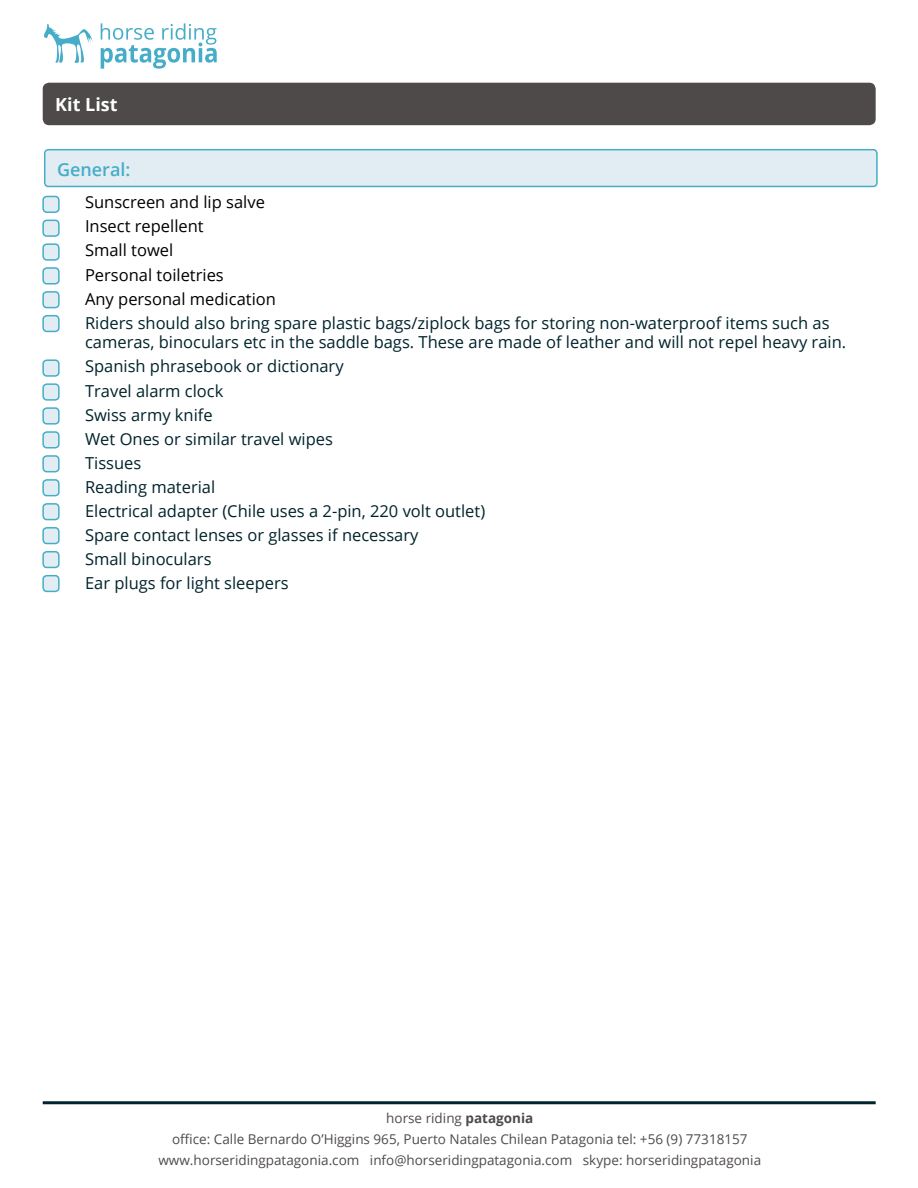
<style>
.page{position:relative;width:918px;height:1188px;background:#fff}
.page>*{position:absolute;margin:0;border:0;box-sizing:border-box;transform-origin:0 0}
.t1{font:600 18px "Open Sans";color:#46adc8}
.t2{font:700 18px "Open Sans";color:#fff}
.t3{font:16.5px/24px "Open Sans";color:#00232c}
.t4{font:16.5px/24px "Open Sans";color:#000}
.t5{font:13.5px/21px "Open Sans";color:#4f4a4a;text-align:center}
.s1{font-weight:700}
</style>
<div class="page">
<hr style="left:43px;top:1101px;width:833px;height:3px;background:#00232c">
<svg style="left:44px;top:24px;width:49px;height:39px"></svg>
<svg style="left:101px;top:23px;width:116px;height:46px"></svg>
<div style="left:43px;top:83px;width:833px;height:42px;background:#4f4a4a;border-radius:6px"></div>
<div style="left:43px;top:196px;width:16px;height:16px;background:#e2edf3;border-radius:4px"></div>
<div style="left:42px;top:196px;width:18px;height:17px;border:2px solid #46adc8;border-radius:4px"></div>
<div style="left:43px;top:220px;width:16px;height:16px;background:#e2edf3;border-radius:4px"></div>
<div style="left:42px;top:220px;width:18px;height:17px;border:2px solid #46adc8;border-radius:4px"></div>
<div style="left:43px;top:244px;width:16px;height:16px;background:#e2edf3;border-radius:4px"></div>
<div style="left:42px;top:243px;width:18px;height:18px;border:2px solid #46adc8;border-radius:4px"></div>
<div style="left:43px;top:268px;width:16px;height:16px;background:#e2edf3;border-radius:4px"></div>
<div style="left:42px;top:267px;width:18px;height:18px;border:2px solid #46adc8;border-radius:4px"></div>
<div style="left:43px;top:292px;width:16px;height:16px;background:#e2edf3;border-radius:4px"></div>
<div style="left:42px;top:291px;width:18px;height:17px;border:2px solid #46adc8;border-radius:4px"></div>
<div style="left:45px;top:150px;width:832px;height:36px;background:#e2edf3;border-radius:4px"></div>
<div style="left:44px;top:149px;width:834px;height:38px;border:2px solid #46adc8;border-radius:4px"></div>
<div style="left:43px;top:360px;width:16px;height:16px;background:#e2edf3;border-radius:4px"></div>
<div style="left:42px;top:359px;width:18px;height:18px;border:2px solid #46adc8;border-radius:4px"></div>
<div style="left:43px;top:384px;width:16px;height:16px;background:#e2edf3;border-radius:4px"></div>
<div style="left:42px;top:383px;width:18px;height:18px;border:2px solid #46adc8;border-radius:4px"></div>
<div style="left:43px;top:408px;width:16px;height:16px;background:#e2edf3;border-radius:4px"></div>
<div style="left:42px;top:407px;width:18px;height:18px;border:2px solid #46adc8;border-radius:4px"></div>
<div style="left:43px;top:432px;width:16px;height:16px;background:#e2edf3;border-radius:4px"></div>
<div style="left:42px;top:431px;width:18px;height:18px;border:2px solid #46adc8;border-radius:4px"></div>
<div style="left:43px;top:456px;width:16px;height:16px;background:#e2edf3;border-radius:4px"></div>
<div style="left:42px;top:455px;width:18px;height:17px;border:2px solid #46adc8;border-radius:4px"></div>
<div style="left:43px;top:480px;width:16px;height:16px;background:#e2edf3;border-radius:4px"></div>
<div style="left:42px;top:479px;width:18px;height:17px;border:2px solid #46adc8;border-radius:4px"></div>
<div style="left:43px;top:504px;width:16px;height:16px;background:#e2edf3;border-radius:4px"></div>
<div style="left:42px;top:503px;width:18px;height:17px;border:2px solid #46adc8;border-radius:4px"></div>
<div style="left:43px;top:528px;width:16px;height:16px;background:#e2edf3;border-radius:4px"></div>
<div style="left:42px;top:527px;width:18px;height:17px;border:2px solid #46adc8;border-radius:4px"></div>
<div style="left:43px;top:552px;width:16px;height:15px;background:#e2edf3;border-radius:4px"></div>
<div style="left:42px;top:551px;width:18px;height:17px;border:2px solid #46adc8;border-radius:4px"></div>
<div style="left:43px;top:576px;width:16px;height:15px;background:#e2edf3;border-radius:4px"></div>
<div style="left:42px;top:575px;width:18px;height:17px;border:2px solid #46adc8;border-radius:4px"></div>
<div style="left:43px;top:316px;width:16px;height:15px;background:#e2edf3;border-radius:4px"></div>
<div style="left:42px;top:315px;width:18px;height:17px;border:2px solid #46adc8;border-radius:4px"></div>
<p class="t2" style="left:55px;top:91px;width:64px">Kit List</p>
<p class="t1" style="left:57px;top:157px;width:75px">General:</p>
<p class="t4" style="left:85px;top:190px;width:192px">Sunscreen and lip salve<br>Insect repellent<br>Small towel<br>Personal toiletries<br>Any personal medication</p>
<p class="t3" style="left:85px;top:312px;width:763px;line-height:19.8px">Riders should also bring spare plastic bags/ziplock bags for storing non-waterproof items such as cameras, binoculars etc in the saddle bags. These are made of leather and will not repel heavy rain.</p>
<p class="t3" style="left:85px;top:354px;width:402px">Spanish phrasebook or dictionary<br>Travel alarm clock<br>Swiss army knife<br>Wet Ones or similar travel wipes<br>Tissues<br>Reading material<br>Electrical adapter (Chile uses a 2-pin, 220 volt outlet)<br>Spare contact lenses or glasses if necessary<br>Small binoculars<br>Ear plugs for light sleepers</p>
<p class="t5" style="left:158px;top:1108px;width:604px">horse riding <span class="s1">patagonia<br></span>office: Calle Bernardo O’Higgins 965, Puerto Natales Chilean Patagonia tel: +56 (9) 77318157 www.horseridingpatagonia.com info@horseridingpatagonia.com skype: horseridingpatagonia</p>
</div>
